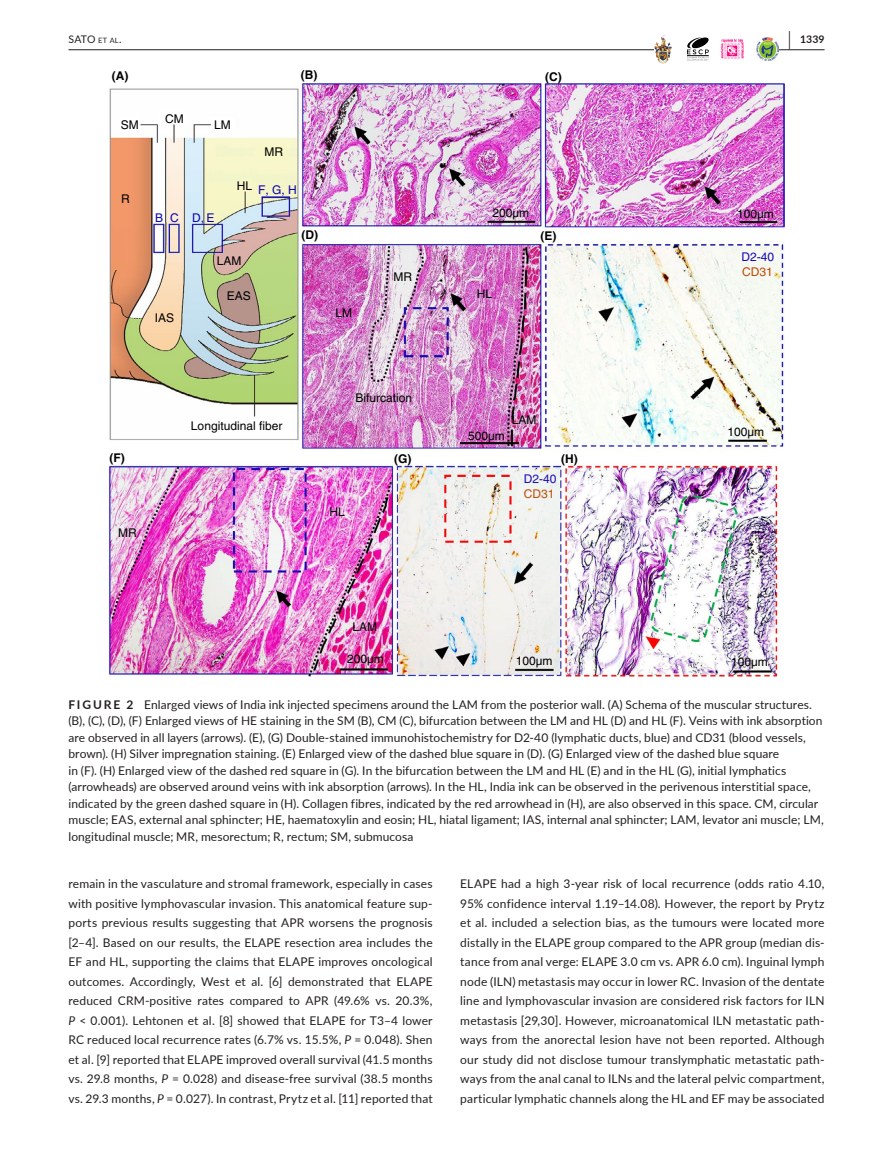
<style>
.page{position:relative;width:893px;height:1174px;background:#fff}
.page>*{position:absolute;margin:0;border:0;box-sizing:border-box;transform-origin:0 0}
.t1{font:12px/19.5px "Lato";letter-spacing:.005em;color:#231f20;text-align:justify}
.t2{font:12px "Helvetica";color:#000}
.t3{font:700 12px "Helvetica";color:#000}
.t4{font:12px "Helvetica";color:#0d03b0}
.t5{font:12px "Helvetica";color:#200db6}
.t6{font:12px "Helvetica";color:#1809b4}
.t7{font:12px "Helvetica";color:#c14f07}
.t8{font:12px "Helvetica";color:#c04804}
.t9{font:10.5px "Lato";color:#231f20}
.t10{font:700 10.5px "Lato";color:#231f20}
.s1{font-size:7.35px}
.s2{font-size:19.5px}
.s3{font-weight:700}
.s4{font-style:italic}
</style>
<div class="page">
<hr style="left:68px;top:49px;width:756px;height:1px;background:#231f20">
<div style="left:654px;top:34px;width:125px;height:30px;background:#fff"></div>
<img style="left:654px;top:35px;width:16px;height:28px">
<svg style="left:687px;top:37px;width:22px;height:24px"></svg>
<img style="left:721px;top:39px;width:24px;height:20px">
<img style="left:756px;top:38px;width:23px;height:22px">
<img style="left:108px;top:84px;width:676px;height:592px">
<p class="t9" style="left:68px;top:31px;width:55px">SATO <span class="s1">et al</span>.</p>
<p class="t10" style="left:789px;top:31px;width:37px"><span class="s2">|</span> 1339</p>
<p class="t3" style="left:112px;top:69px;width:18px">(A)</p>
<p class="t2" style="left:121px;top:118px;width:19px">SM</p>
<p class="t2" style="left:121px;top:192px;width:10px">R</p>
<p class="t2" style="left:165px;top:111px;width:20px">CM</p>
<p class="t2" style="left:214px;top:118px;width:18px">LM</p>
<p class="t3" style="left:301px;top:68px;width:18px">(B)</p>
<p class="t2" style="left:264px;top:145px;width:20px">MR</p>
<p class="t2" style="left:237px;top:178px;width:17px">HL</p>
<p class="t4" style="left:258px;top:183px;width:40px">F, G, H</p>
<p class="t4" style="left:155px;top:211px;width:61px">B C D,E</p>
<p class="t2" style="left:155px;top:310px;width:21px">IAS</p>
<p class="t2" style="left:217px;top:254px;width:26px">LAM</p>
<p class="t2" style="left:227px;top:289px;width:26px">EAS</p>
<p class="t3" style="left:302px;top:227px;width:18px">(D)</p>
<p class="t2" style="left:335px;top:305px;width:18px">LM</p>
<p class="t2" style="left:393px;top:270px;width:20px">MR</p>
<p class="t3" style="left:110px;top:450px;width:17px">(F)</p>
<p class="t2" style="left:118px;top:525px;width:20px">MR</p>
<p class="t2" style="left:191px;top:418px;width:93px">Longitudinal fiber</p>
<p class="t2" style="left:356px;top:391px;width:58px">Bifurcation</p>
<p class="t2" style="left:329px;top:504px;width:17px">HL</p>
<p class="t3" style="left:394px;top:451px;width:19px">(G)</p>
<p class="t3" style="left:545px;top:70px;width:18px">(C)</p>
<p class="t2" style="left:492px;top:206px;width:38px">200µm</p>
<p class="t3" style="left:540px;top:228px;width:17px">(E)</p>
<p class="t2" style="left:477px;top:287px;width:17px">HL</p>
<p class="t2" style="left:468px;top:429px;width:38px">500µm</p>
<p class="t2" style="left:512px;top:413px;width:26px">LAM</p>
<p class="t3" style="left:561px;top:451px;width:18px">(H)</p>
<p class="t5" style="left:524px;top:471px;width:34px">D2-40</p>
<p class="t7" style="left:524px;top:486px;width:32px">CD31</p>
<p class="t2" style="left:352px;top:619px;width:26px">LAM</p>
<p class="t2" style="left:347px;top:651px;width:38px">200µm</p>
<p class="t2" style="left:516px;top:654px;width:38px">100µm</p>
<p class="t2" style="left:737px;top:206px;width:38px">100µm</p>
<p class="t6" style="left:742px;top:250px;width:34px">D2-40</p>
<p class="t8" style="left:742px;top:265px;width:32px">CD31</p>
<p class="t2" style="left:727px;top:425px;width:38px">100µm</p>
<p class="t2" style="left:731px;top:654px;width:38px">100µm</p>
<p class="t1" style="left:68px;top:695px;width:757px;line-height:16.5px;text-align:left"><span class="s3">FIGURE 2</span> Enlarged views of India ink injected specimens around the LAM from the posterior wall. (A) Schema of the muscular structures. (B), (C), (D), (F) Enlarged views of HE staining in the SM (B), CM (C), bifurcation between the LM and HL (D) and HL (F). Veins with ink absorption are observed in all layers (arrows). (E), (G) Double-stained immunohistochemistry for D2-40 (lymphatic ducts, blue) and CD31 (blood vessels, brown). (H) Silver impregnation staining. (E) Enlarged view of the dashed blue square in (D). (G) Enlarged view of the dashed blue square<br>in (F). (H) Enlarged view of the dashed red square in (G). In the bifurcation between the LM and HL (E) and in the HL (G), initial lymphatics (arrowheads) are observed around veins with ink absorption (arrows). In the HL, India ink can be observed in the perivenous interstitial space, indicated by the green dashed square in (H). Collagen fibres, indicated by the red arrowhead in (H), are also observed in this space. CM, circular muscle; EAS, external anal sphincter; HE, haematoxylin and eosin; HL, hiatal ligament; IAS, internal anal sphincter; LAM, levator ani muscle; LM, longitudinal muscle; MR, mesorectum; R, rectum; SM, submucosa</p>
<p class="t1" style="left:68px;top:873px;width:366px">remain in the vasculature and stromal framework, especially in cases with positive lymphovascular invasion. This anatomical feature sup&shy;ports previous results suggesting that APR worsens the prognosis [2–4]. Based on our results, the ELAPE resection area includes the EF and HL, supporting the claims that ELAPE improves oncological outcomes. Accordingly, West et al. [6] demonstrated that ELAPE reduced CRM-positive rates compared to APR (49.6% vs. 20.3%, <span class="s4">P</span> &lt; 0.001). Lehtonen et al. [8] showed that ELAPE for T3–4 lower RC reduced local recurrence rates (6.7% vs. 15.5%, <span class="s4">P</span> = 0.048). Shen et al. [9] reported that ELAPE improved overall survival (41.5 months vs. 29.8 months, <span class="s4">P</span> = 0.028) and disease-free survival (38.5 months vs. 29.3 months, <span class="s4">P</span> = 0.027). In contrast, Prytz et al. [11] reported that</p>
<p class="t1" style="left:460px;top:873px;width:366px">ELAPE had a high 3-year risk of local recurrence (odds ratio 4.10, 95% confidence interval 1.19–14.08). However, the report by Prytz et al. included a selection bias, as the tumours were located more distally in the ELAPE group compared to the APR group (median dis&shy;tance from anal verge: ELAPE 3.0 cm vs. APR 6.0 cm). Inguinal lymph node (ILN) metastasis may occur in lower RC. Invasion of the dentate line and lymphovascular invasion are considered risk factors for ILN metastasis [29,30]. However, microanatomical ILN metastatic path&shy;ways from the anorectal lesion have not been reported. Although our study did not disclose tumour translymphatic metastatic path&shy;ways from the anal canal to ILNs and the lateral pelvic compartment, particular lymphatic channels along the HL and EF may be associated</p>
</div>
